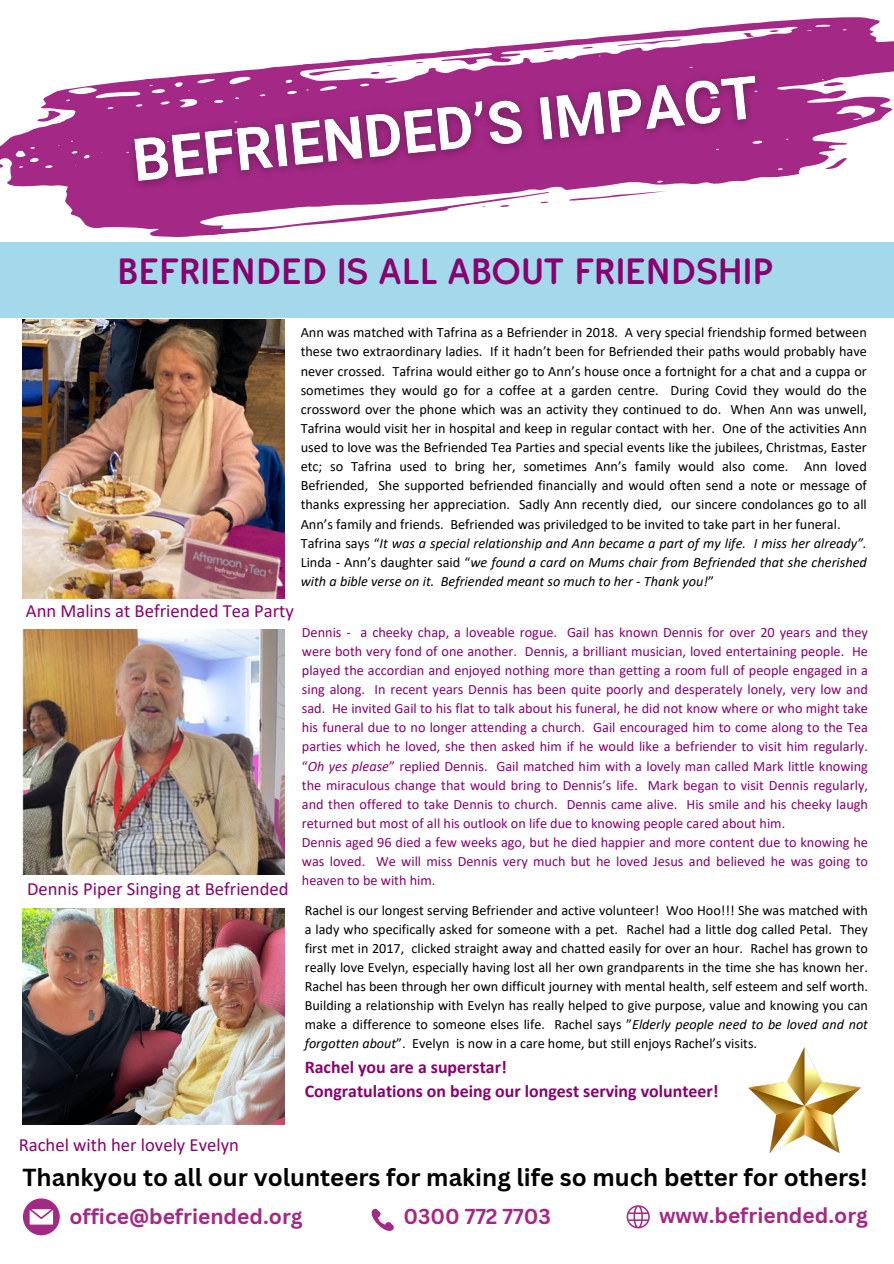
<style>
.page{position:relative;width:894px;height:1264px;background:#fff}
.page>*{position:absolute;margin:0;border:0;box-sizing:border-box;transform-origin:0 0}
.t1{font:700 33px "Tabarra Pro Round";color:#8a006f}
.t2{font:700 24px "Canva Sans";color:#000}
.t3{font:700 21px "Canva Sans";color:#a42986}
.t4{font:18.6px "Calibri";color:#8a006f}
.t5{font:700 17.85px "Calibri";color:#8a006f}
.t6{font:14.25px/19.2px "Calibri";color:#8a006f;text-align:justify}
.t7{font:14.25px/19.2px "Calibri";color:#000;text-align:justify}
.t8{font:italic 14.25px/19.2px "Calibri";color:#000;text-align:justify}
.t9{font:14.1px/19px "Calibri";color:#000;text-align:justify}
.s1{font-style:normal}
.s2{font-style:italic}
</style>
<div class="page">
<svg style="left:0;top:17px;width:893px;height:221px"></svg>
<svg style="left:569px;top:200px;width:97px;height:1px"></svg>
<svg style="left:36px;top:110px;width:25px;height:13px"></svg>
<svg style="left:824px;top:158px;width:23px;height:11px"></svg>
<svg style="left:822px;top:81px;width:21px;height:6px"></svg>
<svg style="left:0;top:162px;width:4px;height:6px"></svg>
<svg style="left:500px;top:205px;width:9px;height:2px"></svg>
<svg style="left:540px;top:201px;width:8px;height:2px"></svg>
<svg style="left:617px;top:39px;width:64px;height:8px"></svg>
<svg style="left:742px;top:32px;width:12px;height:6px"></svg>
<svg style="left:543px;top:50px;width:11px;height:3px"></svg>
<svg style="left:582px;top:46px;width:11px;height:3px"></svg>
<svg style="left:769px;top:30px;width:9px;height:2px"></svg>
<div style="left:0;top:242px;width:893px;height:76px;background:#a3d9ea"></div>
<svg style="left:371px;top:1208px;width:23px;height:23px"></svg>
<svg style="left:626px;top:1205px;width:23px;height:23px"></svg>
<svg style="left:23px;top:1198px;width:37px;height:37px"></svg>
<img style="left:23px;top:319px;width:261px;height:279px">
<img style="left:23px;top:629px;width:261px;height:245px">
<img style="left:23px;top:908px;width:261px;height:216px">
<img style="left:748px;top:1047px;width:112px;height:105px">
<img style="left:118px;top:58px;width:658px;height:142px">
<p class="t1" style="left:117px;top:259px;width:656px">BEFRIENDED IS ALL ABOUT FRIENDSHIP</p>
<p class="t7" style="left:300px;top:324px;width:567px">Ann was matched with Tafrina as a Befriender in 2018. A very special friendship formed between these two extraordinary ladies. If it hadn’t been for Befriended their paths would probably have never crossed. Tafrina would either go to Ann’s house once a fortnight for a chat and a cuppa or sometimes they would go for a coffee at a garden centre. During Covid they would do the crossword over the phone which was an activity they continued to do. When Ann was unwell, Tafrina would visit her in hospital and keep in regular contact with her. One of the activities Ann used to love was the Befriended Tea Parties and special events like the jubilees, Christmas, Easter etc; so Tafrina used to bring her, sometimes Ann’s family would also come. Ann loved Befriended, She supported befriended financially and would often send a note or message of thanks expressing her appreciation. Sadly Ann recently died, our sincere condolances go to all Ann’s family and friends. Befriended was priviledged to be invited to take part in her funeral.</p>
<p class="t8" style="left:300px;top:534px;width:567px"><span class="s1">Tafrina says “</span>It was a special relationship and Ann became a part of my life. I miss her already”.<br><span class="s1">Linda - Ann’s daughter said “</span>we found a card on Mums chair from Befriended that she cherished with a bible verse on it. Befriended meant so much to her - Thank you!<span class="s1">”</span></p>
<p class="t6" style="left:302px;top:623px;width:567px">Dennis - a cheeky chap, a loveable rogue. Gail has known Dennis for over 20 years and they were both very fond of one another. Dennis, a brilliant musician, loved entertaining people. He played the accordian and enjoyed nothing more than getting a room full of people engaged in a sing along. In recent years Dennis has been quite poorly and desperately lonely, very low and sad. He invited Gail to his flat to talk about his funeral, he did not know where or who might take his funeral due to no longer attending a church. Gail encouraged him to come along to the Tea parties which he loved, she then asked him if he would like a befriender to visit him regularly. “<span class="s2">Oh yes please</span>” replied Dennis. Gail matched him with a lovely man called Mark little knowing the miraculous change that would bring to Dennis’s life. Mark began to visit Dennis regularly, and then offered to take Dennis to church. Dennis came alive. His smile and his cheeky laugh returned but most of all his outlook on life due to knowing people cared about him.</p>
<p class="t6" style="left:302px;top:833px;width:567px">Dennis aged 96 died a few weeks ago, but he died happier and more content due to knowing he was loved. We will miss Dennis very much but he loved Jesus and believed he was going to heaven to be with him.</p>
<h5 class="t4" style="left:26px;top:602px;width:269px">Ann Malins at Befriended Tea Party</h5>
<h3 class="t4" style="left:27px;top:880px;width:263px">Dennis Piper Singing at Befriended</h3>
<p class="t9" style="left:304px;top:902px;width:564px">Rachel is our longest serving Befriender and active volunteer! Woo Hoo!!! She was matched with a lady who specifically asked for someone with a pet. Rachel had a little dog called Petal. They first met in 2017, clicked straight away and chatted easily for over an hour. Rachel has grown to really love Evelyn, especially having lost all her own grandparents in the time she has known her.<br>Rachel has been through her own difficult journey with mental health, self esteem and self worth.<br>Building a relationship with Evelyn has really helped to give purpose, value and knowing you can make a difference to someone elses life. Rachel says ”<span class="s2">Elderly people need to be loved and not forgotten about</span>”. Evelyn is now in a care home, but still enjoys Rachel’s visits.</p>
<h5 class="t5" style="left:304px;top:1059px;width:203px">Rachel you are a superstar!</h5>
<p class="t5" style="left:304px;top:1083px;width:415px">Congratulations on being our longest serving volunteer!</p>
<p class="t4" style="left:19px;top:1137px;width:222px">Rachel with her lovely Evelyn</p>
<h4 class="t2" style="left:22px;top:1160px;width:846px">Thankyou to all our volunteers for making life so much better for others!</h4>
<p class="t3" style="left:69px;top:1201px;width:234px">office@befriended.org</p>
<h5 class="t3" style="left:403px;top:1201px;width:149px">0300 772 7703</h5>
<p class="t3" style="left:658px;top:1200px;width:210px">www.befriended.org</p>
</div>
